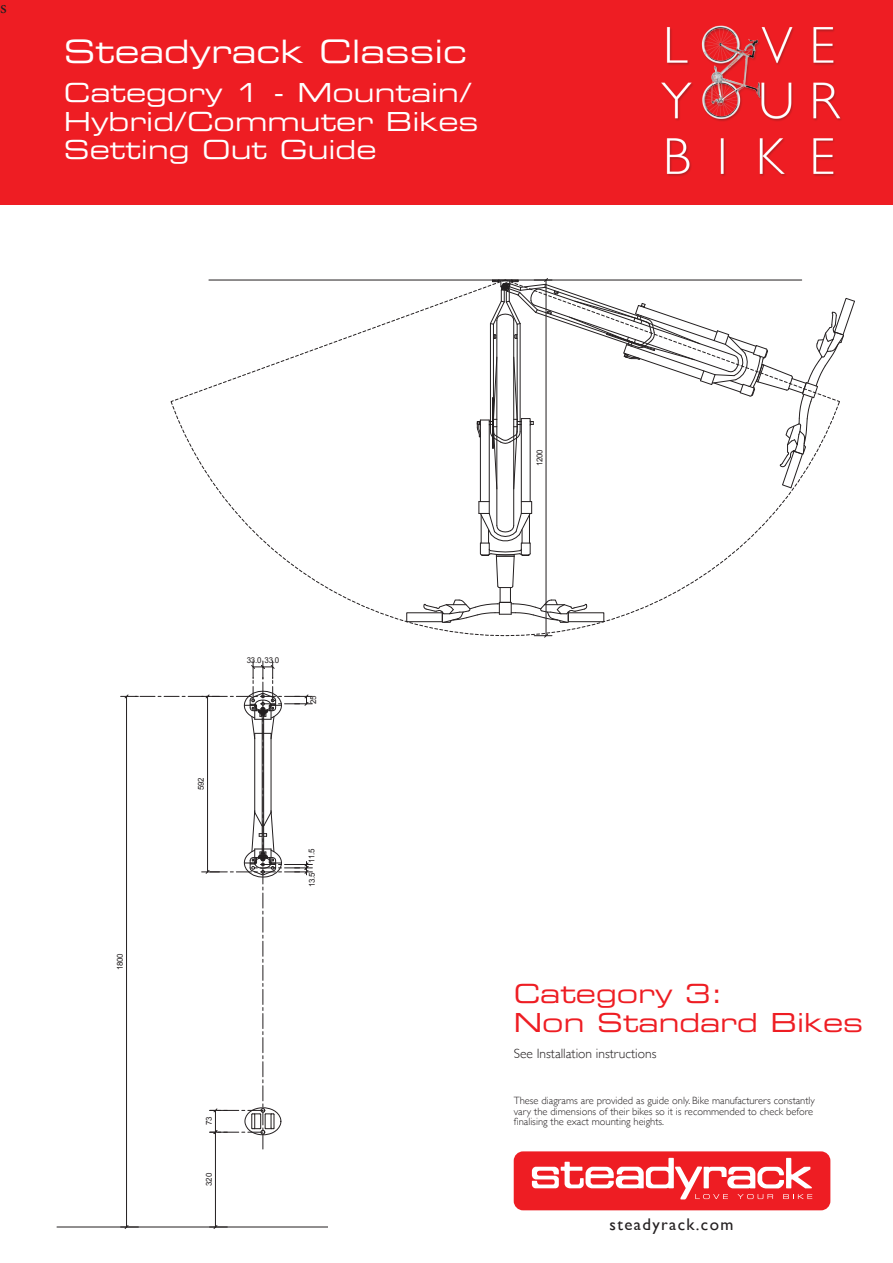
<style>
.page{position:relative;width:893px;height:1263px;background:#fff}
.page>*{position:absolute;margin:0;border:0;box-sizing:border-box;transform-origin:0 0}
.t1{font:32.25px "Eurostile Extended Two";color:#fff}
.t2{font:26.25px/28.5px "Eurostile Extended Two";color:#fff}
.t3{font:26.25px/28.5px "Eurostile Extended Two";color:#ee1d23}
.t4{font:18px "Minion Pro";color:#231f20}
.t5{font:16.8px "Gill Sans";letter-spacing:.08em;color:#231f20}
.t6{font:300 13.5px "Gill Sans";color:#231f20}
.t7{font:300 10.5px/10.5px "Gill Sans";color:#231f20}
.t8{font:8.1px "Arial";letter-spacing:-.035em;color:#231f20}
</style>
<div class="page">
<div style="left:0;top:0;width:893px;height:204px;background:#ee1d23"></div>
<svg style="left:171px;top:278px;width:684px;height:359px"></svg>
<hr style="left:57px;top:1227px;width:270px;height:1px;background:#231f20">
<hr style="left:215px;top:1132px;width:1px;height:95px;background:#231f20">
<svg style="left:210px;top:1225px;width:17px;height:3px"></svg>
<hr style="left:126px;top:696px;width:1px;height:531px;background:#231f20">
<svg style="left:121px;top:1225px;width:17px;height:3px"></svg>
<svg style="left:121px;top:661px;width:191px;height:488px"></svg>
<div style="left:514px;top:1151px;width:316px;height:59px;background:#ee1d23;border-radius:9px"></div>
<svg style="left:532px;top:1158px;width:280px;height:41px"></svg>
<img style="left:661px;top:25px;width:180px;height:151px">
<p class="t4" style="left:0;top:-5px;width:8px">s</p>
<p class="t1" style="left:64px;top:29px;width:405px">Steadyrack Classic</p>
<p class="t2" style="left:64px;top:78px;width:416px">Category 1 - Mountain/<br>Hybrid/Commuter Bikes<br>Setting Out Guide</p>
<p class="t8" style="left:115px;top:970px;width:18px;rotate:-90deg">1800</p>
<p class="t8" style="left:196px;top:790px;width:14px;rotate:-90deg">592</p>
<p class="t8" style="left:247px;top:655px;width:34px">33.0 33.0</p>
<p class="t8" style="left:308px;top:704px;width:10px;rotate:-90deg">25</p>
<p class="t8" style="left:306px;top:863px;width:16px;rotate:-90deg">11.5</p>
<p class="t8" style="left:307px;top:887px;width:16px;rotate:-90deg">13.5</p>
<p class="t8" style="left:204px;top:1125px;width:10px;rotate:-90deg">73</p>
<p class="t8" style="left:204px;top:1186px;width:14px;rotate:-90deg">320</p>
<p class="t8" style="left:534px;top:466px;width:18px;rotate:-90deg">1200</p>
<p class="t3" style="left:514px;top:979px;width:351px">Category 3:<br>Non Standard Bikes</p>
<p class="t6" style="left:514px;top:1043px;width:144px">See Installation instructions</p>
<p class="t7" style="left:514px;top:1095px;width:303px">These diagrams are provided as guide only. Bike manufacturers constantly vary the dimensions of their bikes so it is recommended to check before finalising the exact mounting heights.</p>
<p class="t5" style="left:610px;top:1215px;width:125px">steadyrack.com</p>
</div>
